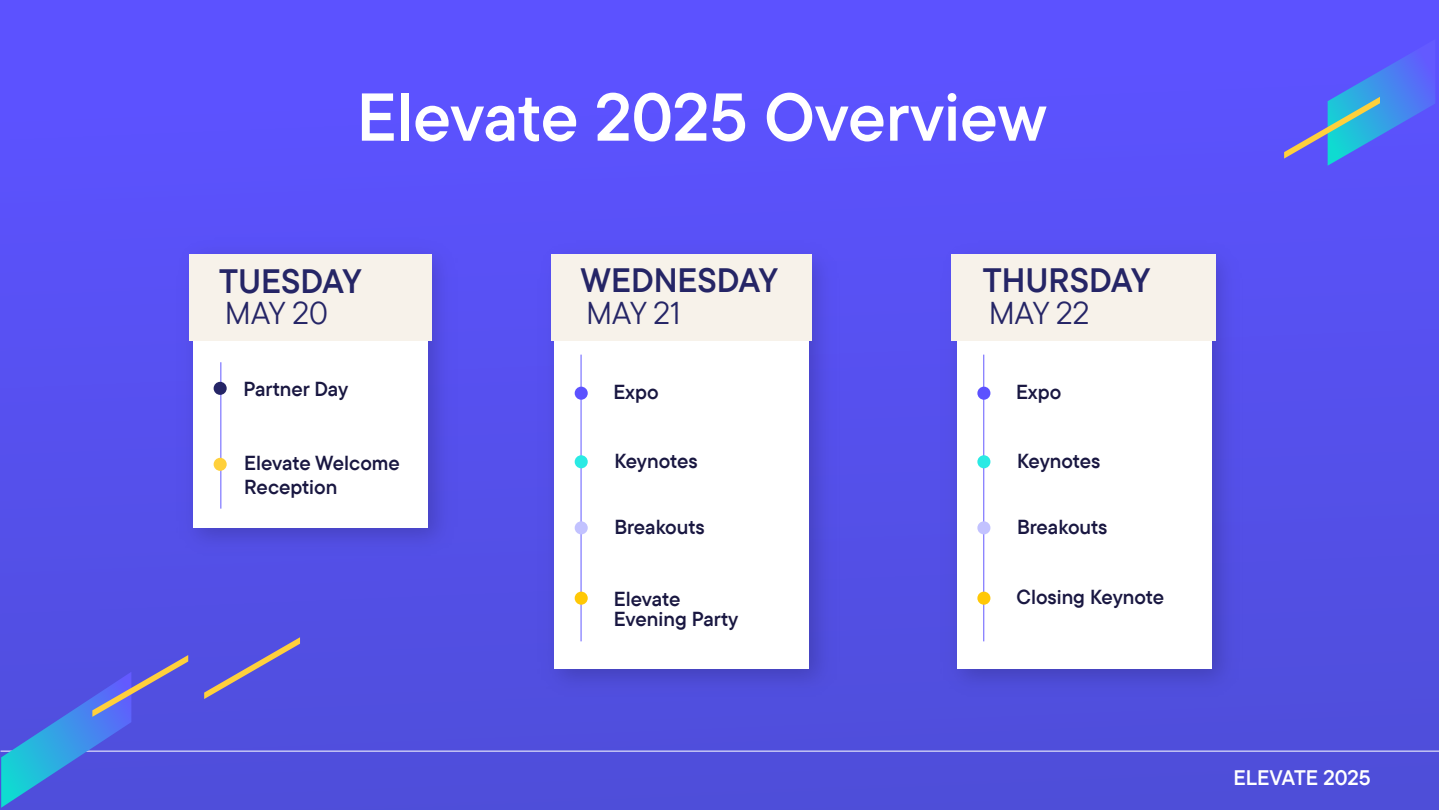
<style>
.page{position:relative;width:1440px;height:810px;background:#fff}
.page>*{position:absolute;margin:0;border:0;box-sizing:border-box;transform-origin:0 0}
.t1{font:67.5px "TT Commons Pro Db";color:#fff}
.t2{font:33.75px "TT Commons Pro Db";color:#252566}
.t3{font:31.5px "TT Commons Pro";color:#252566}
.t4{font:21px "TT Commons Pro Db";color:#fff}
.t5{font:20.25px/24.3px "TT Commons Pro Db";color:#191741}
</style>
<div class="page">
<div style="left:0;top:1px;width:1438px;height:809px;background:linear-gradient(to bottom,#5d52ff,#4e4ed9)"></div>
<img style="left:172px;top:233px;width:289px;height:329px">
<div style="left:193px;top:254px;width:234px;height:274px;background:#fff"></div>
<div style="left:189px;top:254px;width:243px;height:86px;background:#f7f2ea"></div>
<img style="left:534px;top:236px;width:309px;height:467px">
<div style="left:554px;top:257px;width:255px;height:411px;background:#fff"></div>
<div style="left:551px;top:254px;width:261px;height:86px;background:#f7f2ea"></div>
<hr style="left:581px;top:355px;width:1px;height:286px;background:#6359ff">
<hr style="left:220px;top:362px;width:1px;height:147px;background:#6359ff">
<div style="left:575px;top:387px;width:13px;height:13px;background:#5c52ff;border-radius:50%"></div>
<div style="left:214px;top:382px;width:13px;height:13px;background:#252566;border-radius:50%"></div>
<div style="left:214px;top:458px;width:13px;height:13px;background:#ffd03b;border-radius:50%"></div>
<div style="left:575px;top:455px;width:13px;height:13px;background:#2aeae4;border-radius:50%"></div>
<div style="left:575px;top:521px;width:13px;height:13px;background:#c2c2ff;border-radius:50%"></div>
<div style="left:575px;top:592px;width:13px;height:13px;background:#ffc806;border-radius:50%"></div>
<img style="left:937px;top:236px;width:309px;height:467px">
<div style="left:957px;top:257px;width:254px;height:411px;background:#fff"></div>
<div style="left:952px;top:254px;width:264px;height:86px;background:#f7f2ea"></div>
<hr style="left:983px;top:355px;width:1px;height:286px;background:#6359ff">
<div style="left:977px;top:387px;width:13px;height:13px;background:#5c52ff;border-radius:50%"></div>
<div style="left:977px;top:455px;width:13px;height:13px;background:#2aeae4;border-radius:50%"></div>
<div style="left:977px;top:521px;width:13px;height:13px;background:#c2c2ff;border-radius:50%"></div>
<div style="left:977px;top:592px;width:13px;height:13px;background:#ffc806;border-radius:50%"></div>
<svg style="left:1284px;top:39px;width:151px;height:127px;background:#556def"></svg>
<hr style="left:1px;top:751px;width:1439px;height:1px;background:#fff">
<svg style="left:204px;top:637px;width:96px;height:62px;background:#635ccf"></svg>
<svg style="left:1px;top:655px;width:187px;height:153px;background:#4e63dc"></svg>
<h1 class="t1" style="left:357px;top:67px;width:692px">Elevate 2025 Overview</h1>
<h2 class="t2" style="left:219px;top:256px;width:144px">TUESDAY</h2>
<h3 class="t3" style="left:225px;top:291px;width:104px">MAY 20</h3>
<p class="t5" style="left:243px;top:377px;width:107px">Partner Day</p>
<p class="t5" style="left:244px;top:450px;width:157px">Elevate Welcome<br>Reception</p>
<h2 class="t2" style="left:581px;top:255px;width:199px">WEDNESDAY</h2>
<h3 class="t3" style="left:586px;top:291px;width:96px">MAY 21</h3>
<p class="t5" style="left:613px;top:380px;width:47px">Expo</p>
<p class="t5" style="left:614px;top:449px;width:85px">Keynotes</p>
<p class="t5" style="left:615px;top:515px;width:92px">Breakouts</p>
<p class="t5" style="left:614px;top:588px;width:126px;line-height:20.2px">Elevate<br>Evening Party</p>
<h2 class="t2" style="left:983px;top:255px;width:169px">THURSDAY</h2>
<h3 class="t3" style="left:989px;top:291px;width:102px">MAY 22</h3>
<p class="t5" style="left:1016px;top:380px;width:47px">Expo</p>
<p class="t5" style="left:1017px;top:449px;width:85px">Keynotes</p>
<p class="t5" style="left:1017px;top:515px;width:92px">Breakouts</p>
<p class="t5" style="left:1016px;top:585px;width:149px">Closing Keynote</p>
<p class="t4" style="left:1234px;top:762px;width:139px">ELEVATE 2025</p>
</div>
